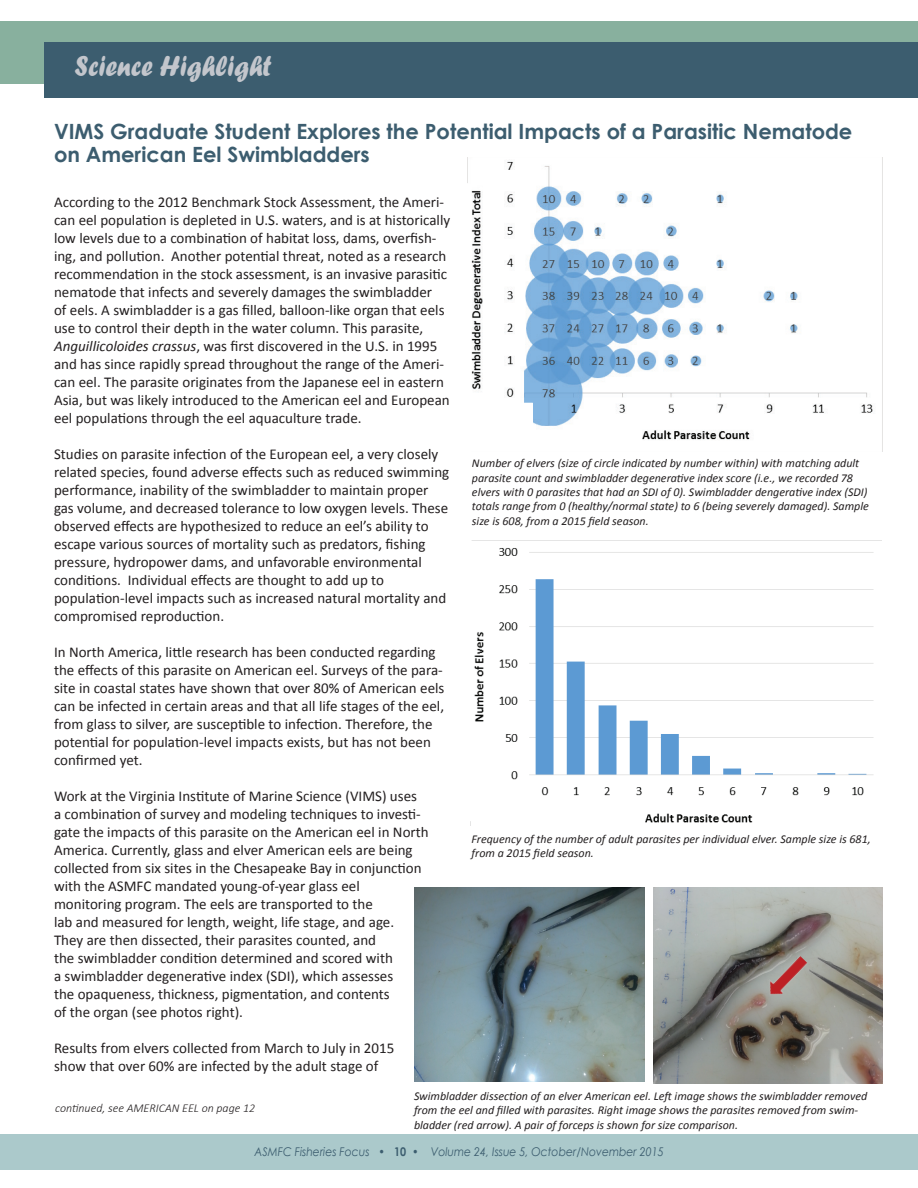
<style>
.page{position:relative;width:918px;height:1188px;background:#fff}
.page>*{position:absolute;margin:0;border:0;box-sizing:border-box;transform-origin:0 0}
.t1{font:30px "Forte";color:#c3c6cc;scale:.9 1}
.t2{font:700 21px/22.5px "Century Gothic";color:#3c5d6f}
.t3{font:15px/18px "Calibri";color:#231f20}
.t4{font:italic 12px/14.4px "Calibri";color:#231f20}
.t5{font:italic 12px "Century Gothic";color:#3c5d6f;scale:.9 1}
.t6{font:italic 300 12px "Calibri";color:#231f20}
.s1{font-style:italic}
.s2{font-style:normal}
.s3{font-weight:700;font-style:normal}
</style>
<div class="page">
<div style="left:0;top:1134px;width:918px;height:36px;background:#abc9cb"></div>
<div style="left:0;top:21px;width:918px;height:63px;background:#88b09e"></div>
<div style="left:45px;top:42px;width:873px;height:56px;background:#3c5d6f"></div>
<img style="left:653px;top:887px;width:230px;height:197px">
<img style="left:415px;top:887px;width:229px;height:195px">
<img style="left:762px;top:952px;width:48px;height:49px">
<img style="left:470px;top:548px;width:404px;height:278px">
<img style="left:471px;top:161px;width:402px;height:279px">
<svg style="left:480px;top:403px;width:53px;height:37px"></svg>
<h1 class="t1" style="left:75px;top:49px;width:221px">Science Highlight</h1>
<h2 class="t2" style="left:54px;top:120px;width:800px">VIMS Graduate Student Explores the Potential Impacts of a Parasitic Nematode on American Eel Swimbladders</h2>
<p class="t3" style="left:54px;top:193px;width:398px">According to the 2012 Benchmark Stock Assessment, the Ameri&shy;can eel population is depleted in U.S. waters, and is at historically low levels due to a combination of habitat loss, dams, overfish&shy;ing, and pollution. Another potential threat, noted as a research recommendation in the stock assessment, is an invasive parasitic nematode that infects and severely damages the swimbladder<br>of eels. A swimbladder is a gas filled, balloon-like organ that eels use to control their depth in the water column. This parasite, <span class="s1">Anguillicoloides crassus</span>, was first discovered in the U.S. in 1995 and has since rapidly spread throughout the range of the Ameri&shy;can eel. The parasite originates from the Japanese eel in eastern Asia, but was likely introduced to the American eel and European eel populations through the eel aquaculture trade.</p>
<p class="t3" style="left:54px;top:445px;width:397px">Studies on parasite infection of the European eel, a very closely related species, found adverse effects such as reduced swimming performance, inability of the swimbladder to maintain proper gas volume, and decreased tolerance to low oxygen levels. These observed effects are hypothesized to reduce an eel’s ability to escape various sources of mortality such as predators, fishing pressure, hydropower dams, and unfavorable environmental conditions. Individual effects are thought to add up to population-level impacts such as increased natural mortality and compromised reproduction.</p>
<p class="t3" style="left:54px;top:643px;width:392px">In North America, little research has been conducted regarding the effects of this parasite on American eel. Surveys of the para&shy;site in coastal states have shown that over 80% of American eels can be infected in certain areas and that all life stages of the eel, from glass to silver, are susceptible to infection. Therefore, the potential for population-level impacts exists, but has not been confirmed yet.</p>
<p class="t3" style="left:54px;top:787px;width:376px">Work at the Virginia Institute of Marine Science (VIMS) uses<br>a combination of survey and modeling techniques to investi&shy;gate the impacts of this parasite on the American eel in North America. Currently, glass and elver American eels are being collected from six sites in the Chesapeake Bay in conjunction with the ASMFC mandated young-of-year glass eel monitoring program. The eels are transported to the<br>lab and measured for length, weight, life stage, and age.<br>They are then dissected, their parasites counted, and<br>the swimbladder condition determined and scored with<br>a swimbladder degenerative index (SDI), which assesses<br>the opaqueness, thickness, pigmentation, and contents<br>of the organ (see photos right).</p>
<p class="t3" style="left:54px;top:1039px;width:342px">Results from elvers collected from March to July in 2015 show that over 60% are infected by the adult stage of</p>
<p class="t4" style="left:472px;top:456px;width:398px">Number of elvers (size of circle indicated by number within) with matching adult parasite count and swimbladder degenerative index score (i.e., we recorded 78 elvers with 0 parasites that had an SDI of 0). Swimbladder dengerative index (SDI) totals range from 0 (healthy/normal state) to 6 (being severely damaged). Sample size is 608, from a 2015 field season.</p>
<p class="t4" style="left:472px;top:831px;width:401px">Frequency of the number of adult parasites per individual elver. Sample size is 681, from a 2015 field season.</p>
<p class="t6" style="left:55px;top:1100px;width:202px">continued, see AMERICAN EEL on page 12</p>
<p class="t4" style="left:414px;top:1088px;width:455px">Swimbladder dissection of an elver American eel. Left image shows the swimbladder removed from the eel and filled with parasites. Right image shows the parasites removed from swim&shy;bladder (red arrow). A pair of forceps is shown for size comparison.</p>
<p class="t5" style="left:255px;top:1143px;width:456px">ASMFC Fisheries Focus <span class="s2">•</span> <span class="s3">10</span> <span class="s2">•</span> Volume 24, Issue 5, October/November 2015</p>
</div>
